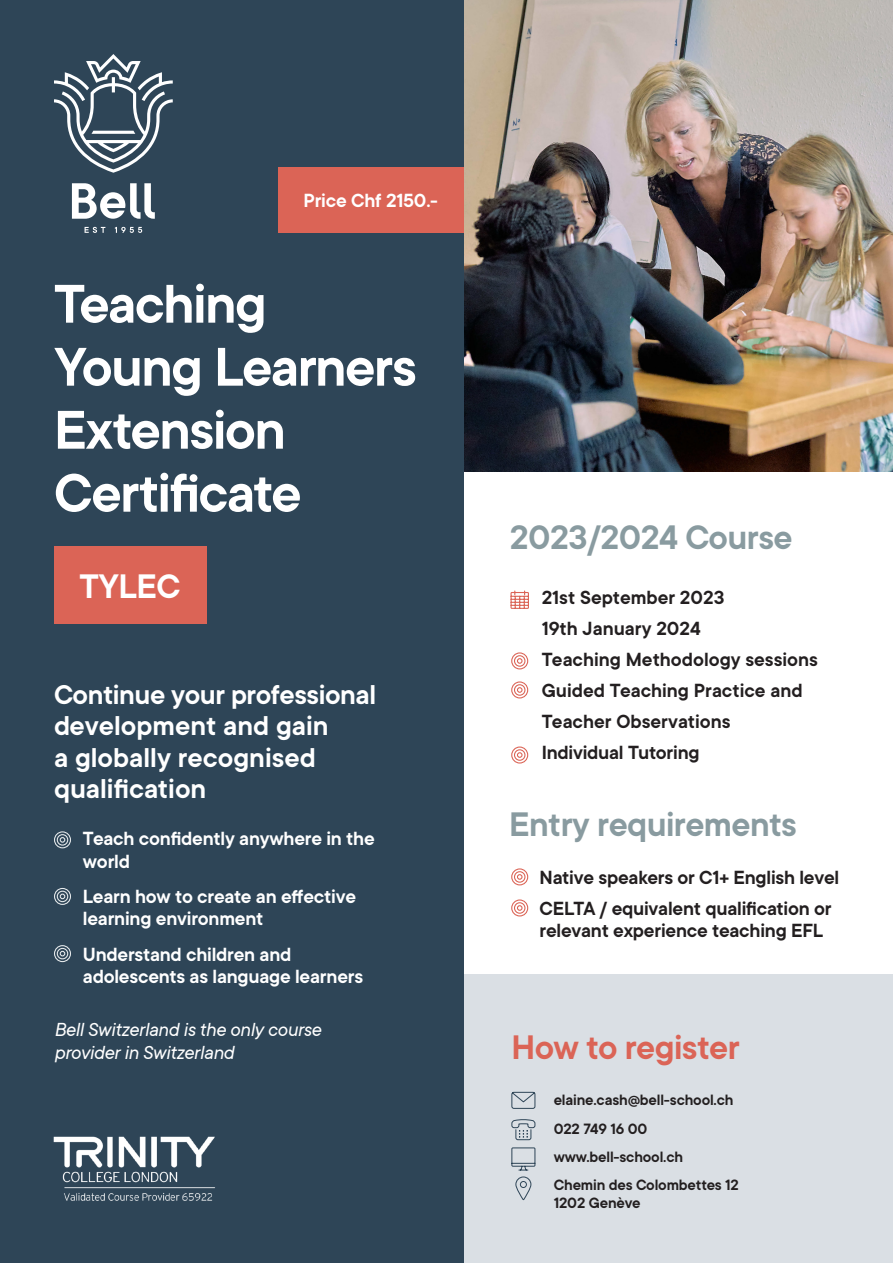
<style>
.page{position:relative;width:893px;height:1263px;background:#fff}
.page>*{position:absolute;margin:0;border:0;box-sizing:border-box;transform-origin:0 0}
.t1{font:600 60px/63px "TT Commons";letter-spacing:-.025em;color:#fff}
.t2{font:600 37.5px "TT Commons";letter-spacing:-.015em;color:#899ba0}
.t3{font:600 37.5px "TT Commons";letter-spacing:-.015em;color:#db6456}
.t4{font:600 37.5px "TT Commons";letter-spacing:-.015em;color:#fff}
.t5{font:600 30px/31.5px "TT Commons";color:#fff}
.Sub-h2{font:600 21px/22.5px "TT Commons";letter-spacing:-.01em;color:#231f20}
.Sub-h2-2{font:600 21px/22.5px "TT Commons";letter-spacing:-.01em;color:#fff}
.Sub-h2-3{font:italic 21px/22.5px "TT Commons";letter-spacing:-.015em;color:#fff}
.Sub-h{font:600 16.5px/18px "TT Commons";letter-spacing:-.01em;color:#231f20}
</style>
<div class="page">
<div style="left:464px;top:975px;width:429px;height:288px;background:#dadfe4"></div>
<img style="left:464px;top:0;width:429px;height:471px">
<div style="left:0;top:0;width:464px;height:1263px;background:#2e4557"></div>
<svg style="left:72px;top:183px;width:83px;height:36px"></svg>
<svg style="left:85px;top:227px;width:20px;height:6px"></svg>
<svg style="left:115px;top:227px;width:27px;height:6px"></svg>
<svg style="left:54px;top:54px;width:119px;height:119px"></svg>
<div style="left:54px;top:546px;width:152px;height:78px;background:#db6456"></div>
<div style="left:278px;top:167px;width:186px;height:66px;background:#db6456"></div>
<img style="left:53px;top:1136px;width:162px;height:65px">
<svg style="left:54px;top:831px;width:17px;height:18px"></svg>
<svg style="left:54px;top:888px;width:17px;height:17px"></svg>
<svg style="left:511px;top:868px;width:18px;height:18px"></svg>
<svg style="left:511px;top:652px;width:18px;height:18px"></svg>
<svg style="left:511px;top:681px;width:18px;height:18px"></svg>
<svg style="left:511px;top:746px;width:18px;height:18px"></svg>
<svg style="left:511px;top:899px;width:18px;height:18px"></svg>
<svg style="left:54px;top:945px;width:17px;height:18px"></svg>
<svg style="left:511px;top:1092px;width:24px;height:17px"></svg>
<svg style="left:515px;top:1176px;width:16px;height:24px"></svg>
<svg style="left:511px;top:1119px;width:24px;height:21px"></svg>
<svg style="left:511px;top:1147px;width:24px;height:23px"></svg>
<svg style="left:510px;top:590px;width:19px;height:19px"></svg>
<p class="Sub-h2-2" style="left:303px;top:190px;width:136px">Price Chf 2150.-</p>
<h5 class="t1" style="left:54px;top:273px;width:364px">Teaching<br>Young Learners<br>Extension<br>Certificate</h5>
<h3 class="t4" style="left:80px;top:566px;width:103px">TYLEC</h3>
<h4 class="t5" style="left:54px;top:679px;width:324px">Continue your professional development and gain<br>a globally recognised qualification</h4>
<p class="Sub-h2-2" style="left:83px;top:827px;width:293px">Teach confidently anywhere in the world</p>
<p class="Sub-h2-2" style="left:83px;top:885px;width:275px">Learn how to create an effective learning environment</p>
<p class="Sub-h2-2" style="left:83px;top:943px;width:282px">Understand children and adolescents as language learners</p>
<p class="Sub-h2-3" style="left:54px;top:1019px;width:269px">Bell Switzerland is the only course provider in Switzerland</p>
<h3 class="t2" style="left:510px;top:517px;width:284px">2023/2024 Course</h3>
<p class="Sub-h2" style="left:542px;top:587px;width:184px">21st September 2023</p>
<p class="Sub-h2" style="left:542px;top:618px;width:161px">19th January 2024</p>
<p class="Sub-h2" style="left:542px;top:649px;width:278px">Teaching Methodology sessions</p>
<p class="Sub-h2" style="left:542px;top:680px;width:262px">Guided Teaching Practice and</p>
<p class="Sub-h2" style="left:542px;top:711px;width:190px">Teacher Observations</p>
<p class="Sub-h2" style="left:542px;top:742px;width:160px">Individual Tutoring</p>
<h3 class="t2" style="left:509px;top:804px;width:289px">Entry requirements</h3>
<p class="Sub-h2" style="left:540px;top:866px;width:301px">Native speakers or C1+ English level</p>
<p class="Sub-h2" style="left:540px;top:897px;width:294px">CELTA / equivalent qualification or relevant experience teaching EFL</p>
<h3 class="t3" style="left:511px;top:1026px;width:230px">How to register</h3>
<p class="Sub-h" style="left:554px;top:1091px;width:181px">elaine.cash@bell-school.ch</p>
<p class="Sub-h" style="left:554px;top:1119px;width:95px">022 749 16 00</p>
<p class="Sub-h" style="left:554px;top:1148px;width:131px">www.bell-school.ch</p>
<p class="Sub-h" style="left:554px;top:1176px;width:187px">Chemin des Colombettes 12<br>1202 Genève</p>
</div>
